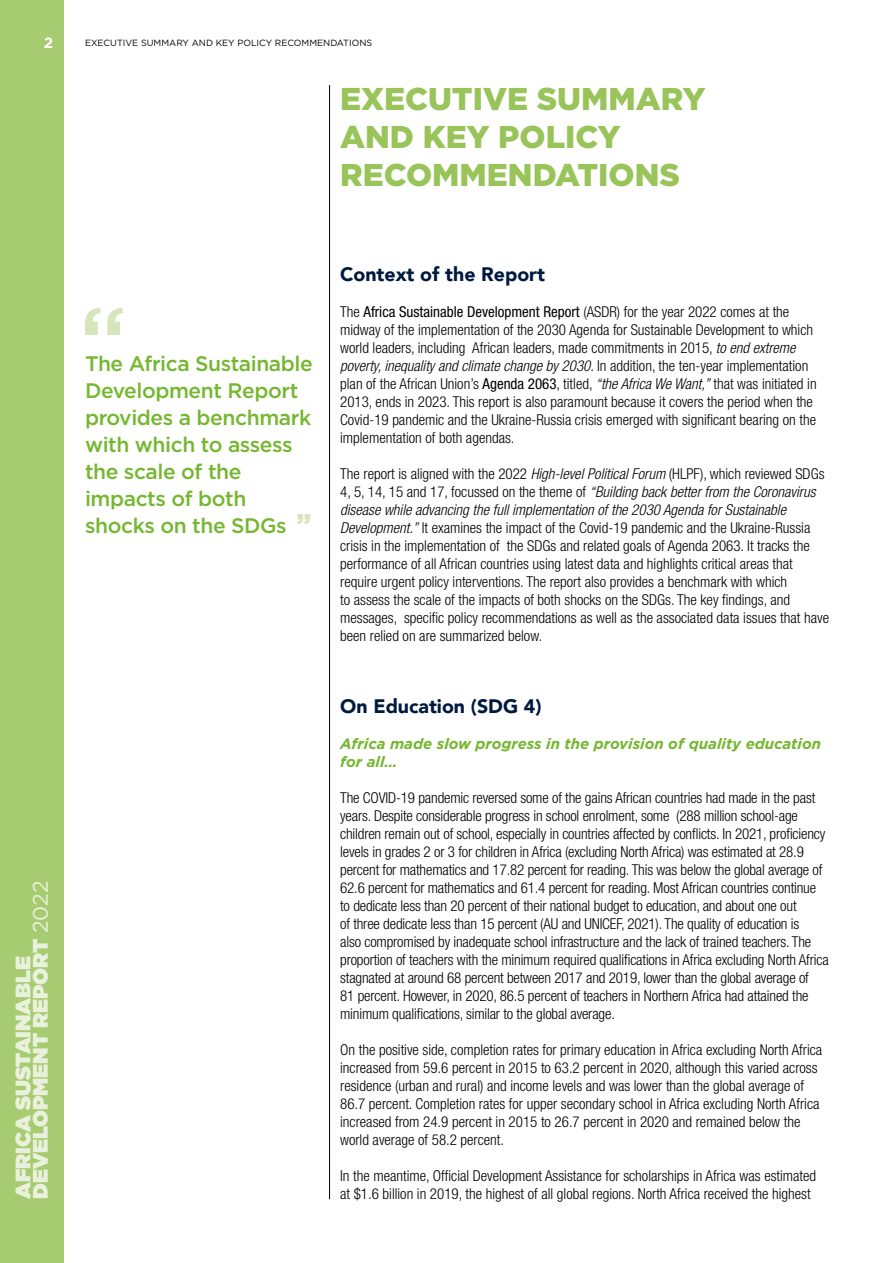
<style>
.page{position:relative;width:893px;height:1263px;background:#fff}
.page>*{position:absolute;margin:0;border:0;box-sizing:border-box;transform-origin:0 0}
.Pre_-_H0{font:900 31.5px/37.8px "Gotham";color:#98c459}
.Callouts{font:500 21px/27px "Gotham";letter-spacing:-.02em;color:#75b730}
.t1{font:900 21px/17.2px "Gotham";color:#f1f6e9}
.Pre_-_H1{font:900 19.5px "Avenir";color:#00193f}
.t2{font:300 condensed 15px/18px "Helvetica Neue LT Std";color:#000}
.Pre-Callouts{font:italic 700 15px/18px "Gotham";color:#75b730}
.t3{font:700 15px "Gotham";color:#fff}
.t4{font:9px "Gotham";color:#000}
.s1{font-weight:400}
.s2{font-weight:900;font-size:27px;color:#d5e6bb}
.s3{font-style:italic}
</style>
<div class="page">
<hr style="left:329px;top:85px;width:1px;height:1114px;background:#000">
<div style="left:0;top:0;width:64px;height:1263px;background:#a7cb70"></div>
<svg style="left:85px;top:308px;width:38px;height:27px"></svg>
<p class="t3" style="left:44px;top:33px;width:11px">2</p>
<h2 class="t1" style="left:14px;top:1199px;width:320px;rotate:-90deg">AFRICA SUSTAINABLE<br>DEVELOPMENT REPORT <span class="s1">2022</span></h2>
<p class="t4" style="left:85px;top:37px;width:288px">EXECUTIVE SUMMARY AND KEY POLICY RECOMMENDATIONS</p>
<p class="Pre_-_H0" style="left:340px;top:80px;width:367px">EXECUTIVE SUMMARY<br>AND KEY POLICY<br>RECOMMENDATIONS</p>
<p class="Callouts" style="left:85px;top:350px;width:229px">The Africa Sustainable<br>Development Report provides a benchmark with which to assess the scale of the impacts of both shocks on the SDGs <span class="s2">”</span></p>
<p class="Pre_-_H1" style="left:340px;top:257px;width:206px">Context of the Report</p>
<p class="t2" style="left:340px;top:302px;width:478px">The <span class="s1">Africa Sustainable Development Report</span> (ASDR) for the year 2022 comes at the midway of the implementation of the 2030 Agenda for Sustainable Development to which world leaders, including African leaders, made commitments in 2015, <span class="s3">to end extreme poverty, inequality and climate change by 2030</span>. In addition, the ten-year implementation plan of the African Union’s <span class="s1">Agenda 2063</span>, titled, <span class="s3">“the Africa We Want,”</span> that was initiated in 2013, ends in 2023. This report is also paramount because it covers the period when the Covid-19 pandemic and the Ukraine-Russia crisis emerged with significant bearing on the implementation of both agendas.</p>
<p class="t2" style="left:340px;top:464px;width:490px">The report is aligned with the 2022 <span class="s3">High-level Political Forum</span> (HLPF), which reviewed SDGs 4, 5, 14, 15 and 17, focussed on the theme of <span class="s3">“Building back better from the Coronavirus disease while advancing the full implementation of the 2030 Agenda for Sustainable Development.”</span> It examines the impact of the Covid-19 pandemic and the Ukraine-Russia crisis in the implementation of the SDGs and related goals of Agenda 2063. It tracks the performance of all African countries using latest data and highlights critical areas that require urgent policy interventions. The report also provides a benchmark with which<br>to assess the scale of the impacts of both shocks on the SDGs. The key findings, and messages, specific policy recommendations as well as the associated data issues that have been relied on are summarized below.</p>
<p class="Pre_-_H1" style="left:340px;top:689px;width:203px">On Education (SDG 4)</p>
<p class="Pre-Callouts" style="left:340px;top:735px;width:482px">Africa made slow progress in the provision of quality education for all…</p>
<p class="t2" style="left:340px;top:788px;width:490px">The COVID-19 pandemic reversed some of the gains African countries had made in the past years. Despite considerable progress in school enrolment, some (288 million school-age children remain out of school, especially in countries affected by conflicts. In 2021, proficiency levels in grades 2 or 3 for children in Africa (excluding North Africa) was estimated at 28.9 percent for mathematics and 17.82 percent for reading. This was below the global average of 62.6 percent for mathematics and 61.4 percent for reading. Most African countries continue to dedicate less than 20 percent of their national budget to education, and about one out<br>of three dedicate less than 15 percent (AU and UNICEF, 2021). The quality of education is<br>also compromised by inadequate school infrastructure and the lack of trained teachers. The proportion of teachers with the minimum required qualifications in Africa excluding North Africa stagnated at around 68 percent between 2017 and 2019, lower than the global average of<br>81 percent. However, in 2020, 86.5 percent of teachers in Northern Africa had attained the minimum qualifications, similar to the global average.</p>
<p class="t2" style="left:340px;top:1040px;width:484px">On the positive side, completion rates for primary education in Africa excluding North Africa increased from 59.6 percent in 2015 to 63.2 percent in 2020, although this varied across residence (urban and rural) and income levels and was lower than the global average of 86.7 percent. Completion rates for upper secondary school in Africa excluding North Africa increased from 24.9 percent in 2015 to 26.7 percent in 2020 and remained below the world average of 58.2 percent.</p>
<p class="t2" style="left:340px;top:1166px;width:478px">In the meantime, Official Development Assistance for scholarships in Africa was estimated at $1.6 billion in 2019, the highest of all global regions. North Africa received the highest</p>
</div>
